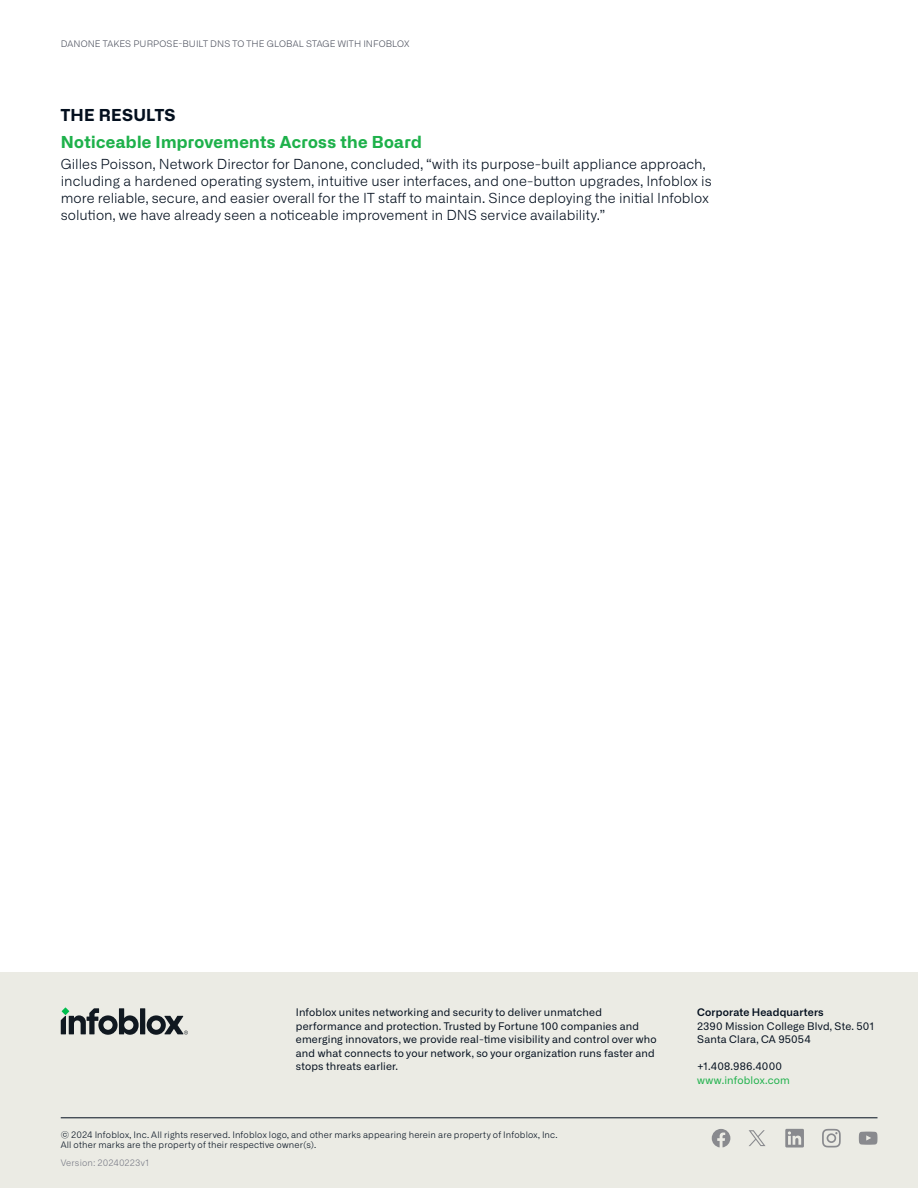
<style>
.page{position:relative;width:918px;height:1188px;background:#fff}
.page>*{position:absolute;margin:0;border:0;box-sizing:border-box;transform-origin:0 0}
.Heading_Level_1{font:700 16.5px "Alliance No.2";letter-spacing:.02em;color:#1eb14b}
.Section{font:700 16.5px "Alliance No.2";letter-spacing:.015em;color:#030f1e}
.Body_text{font:300 13.8px/16.8px "Alliance No.1";letter-spacing:.005em;color:#030f1e}
.t1{font:10.5px/13.5px "Alliance No.1";letter-spacing:.015em;color:#030f1e}
.t2{font:600 10.5px "Alliance No.1";letter-spacing:.015em;color:#030f1e}
.t3{font:10.5px "Alliance No.1";letter-spacing:.015em;color:#1eb14b}
.t4{font:300 9px/9.8px "Alliance No.1";letter-spacing:.02em;color:#030f1e}
.t5{font:300 9px "Alliance No.1";letter-spacing:.01em;color:#4d515e}
.t6{font:300 9px "Alliance No.1";letter-spacing:.015em;color:#797b86}
</style>
<div class="page">
<div style="left:0;top:972px;width:918px;height:216px;background:#ebebe4"></div>
<div style="left:140px;top:1008px;width:5px;height:26px;background:#101820"></div>
<svg style="left:147px;top:1015px;width:41px;height:20px"></svg>
<svg style="left:61px;top:1008px;width:78px;height:27px"></svg>
<svg style="left:822px;top:1129px;width:19px;height:18px"></svg>
<svg style="left:859px;top:1132px;width:19px;height:13px"></svg>
<svg style="left:785px;top:1129px;width:19px;height:19px"></svg>
<svg style="left:712px;top:1129px;width:18px;height:18px"></svg>
<hr style="left:61px;top:1118px;width:817px;height:1px;background:#030f1e">
<svg style="left:749px;top:1130px;width:17px;height:16px"></svg>
<p class="t5" style="left:61px;top:39px;width:350px">DANONE TAKES PURPOSE-BUILT DNS TO THE GLOBAL STAGE WITH INFOBLOX</p>
<p class="Section" style="left:61px;top:104px;width:116px">THE RESULTS</p>
<p class="Heading_Level_1" style="left:61px;top:131px;width:363px">Noticeable Improvements Across the Board</p>
<p class="Body_text" style="left:61px;top:156px;width:652px">Gilles Poisson, Network Director for Danone, concluded, “with its purpose-built appliance approach, including a hardened operating system, intuitive user interfaces, and one-button upgrades, Infoblox is more reliable, secure, and easier overall for the IT staff to maintain. Since deploying the initial Infoblox solution, we have already seen a noticeable improvement in DNS service availability.”</p>
<p class="t1" style="left:296px;top:1006px;width:362px">Infoblox unites networking and security to deliver unmatched performance and protection. Trusted by Fortune 100 companies and emerging innovators, we provide real-time visibility and control over who and what connects to your network, so your organization runs faster and stops threats earlier.</p>
<p class="t2" style="left:697px;top:1006px;width:128px">Corporate Headquarters</p>
<p class="t1" style="left:697px;top:1019px;width:179px">2390 Mission College Blvd, Ste. 501<br>Santa Clara, CA 95054</p>
<p class="t1" style="left:697px;top:1059px;width:86px">+1.408.986.4000</p>
<p class="t3" style="left:697px;top:1073px;width:94px">www.infoblox.com</p>
<p class="t4" style="left:61px;top:1130px;width:499px">© 2024 Infoblox, Inc. All rights reserved. Infoblox logo, and other marks appearing herein are property of Infoblox, Inc.<br>All other marks are the property of their respective owner(s).</p>
<p class="t6" style="left:61px;top:1158px;width:90px">Version: 20240223v1</p>
</div>
